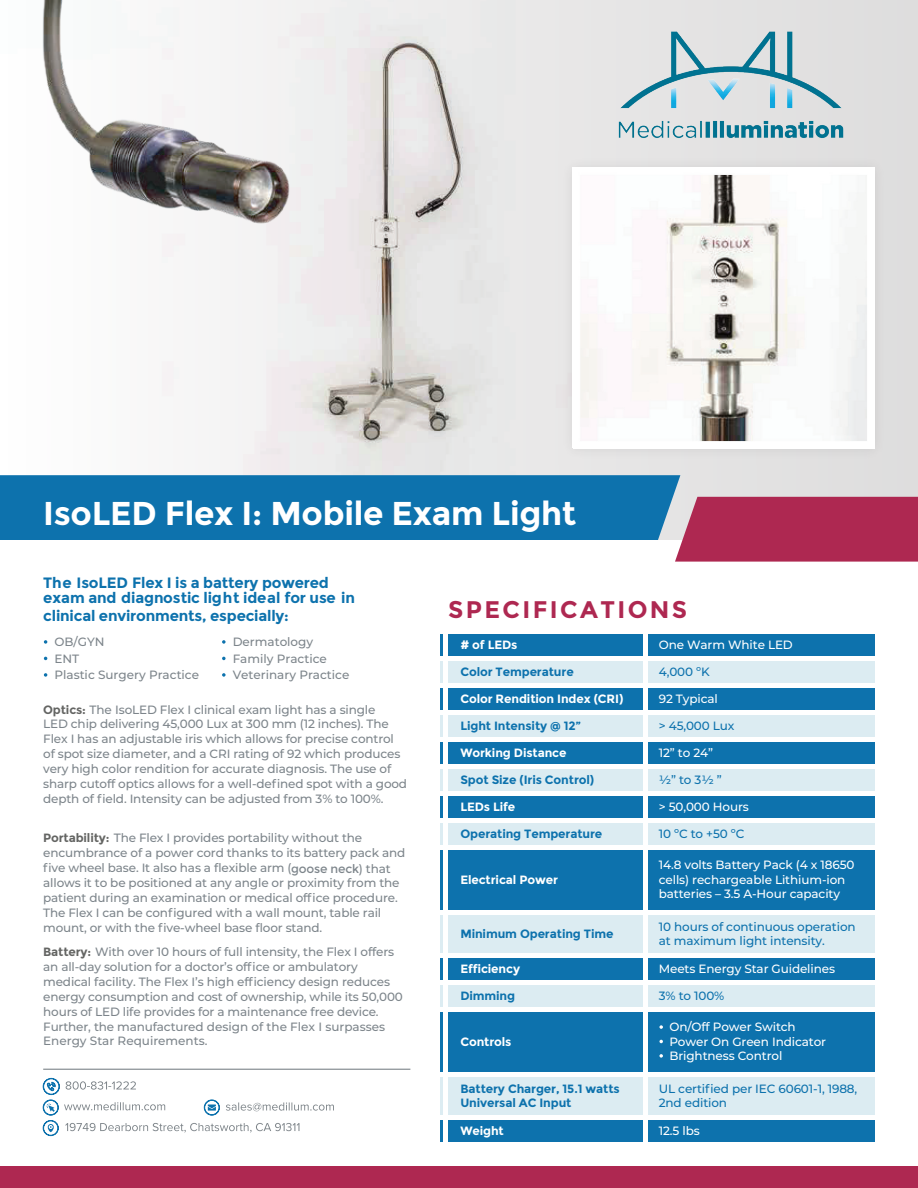
<style>
.page{position:relative;width:918px;height:1188px;background:#fff}
.page>*{position:absolute;margin:0;border:0;box-sizing:border-box;transform-origin:0 0}
.t1{font:700 33px "Montserrat";letter-spacing:-.01em;color:#fff}
.t2{font:700 24px "Montserrat";letter-spacing:.1em;color:#ae2851}
.t3{font:700 15px/15.8px "Montserrat";letter-spacing:-.015em;color:#0d72ad}
.t4{font:500 12px/15px "Montserrat";letter-spacing:-.01em;color:#7d858b}
.t5{font:500 12px/14.4px "Montserrat";letter-spacing:-.01em;color:#fff}
.t6{font:700 12px/14.4px "Montserrat";letter-spacing:-.01em;color:#0d72ad}
.t7{font:500 12px/14.4px "Montserrat";letter-spacing:-.01em;color:#0d72ad}
.t8{font:700 12px "Montserrat";letter-spacing:-.01em;color:#fff}
.s1{font-weight:700;color:#646563}
.s2{font-weight:400}
</style>
<div class="page">
<svg style="left:162px;top:0;width:756px;height:497px;background:#e4e2e2"></svg>
<div style="left:0;top:1166px;width:918px;height:22px;background:#ae2851"></div>
<div style="left:448px;top:634px;width:195px;height:22px;background:#0d72ad"></div>
<hr style="left:441px;top:634px;width:2px;height:22px;background:#0d72ad">
<div style="left:648px;top:634px;width:227px;height:22px;background:#0d72ad"></div>
<div style="left:448px;top:688px;width:195px;height:22px;background:#0d72ad"></div>
<hr style="left:441px;top:688px;width:2px;height:22px;background:#0d72ad">
<div style="left:648px;top:688px;width:227px;height:22px;background:#0d72ad"></div>
<div style="left:448px;top:742px;width:195px;height:22px;background:#0d72ad"></div>
<hr style="left:441px;top:742px;width:2px;height:22px;background:#0d72ad">
<div style="left:648px;top:742px;width:227px;height:22px;background:#0d72ad"></div>
<div style="left:448px;top:796px;width:195px;height:22px;background:#0d72ad"></div>
<hr style="left:441px;top:796px;width:2px;height:22px;background:#0d72ad">
<div style="left:648px;top:796px;width:227px;height:22px;background:#0d72ad"></div>
<div style="left:448px;top:958px;width:195px;height:22px;background:#0d72ad"></div>
<hr style="left:441px;top:958px;width:2px;height:22px;background:#0d72ad">
<div style="left:648px;top:958px;width:227px;height:22px;background:#0d72ad"></div>
<div style="left:448px;top:1120px;width:195px;height:22px;background:#0d72ad"></div>
<hr style="left:441px;top:1120px;width:2px;height:22px;background:#0d72ad">
<div style="left:648px;top:1120px;width:227px;height:22px;background:#0d72ad"></div>
<div style="left:448px;top:661px;width:195px;height:22px;background:#dcecf2"></div>
<hr style="left:441px;top:661px;width:2px;height:22px;background:#dcecf2">
<div style="left:648px;top:661px;width:227px;height:22px;background:#dcecf2"></div>
<div style="left:448px;top:715px;width:195px;height:22px;background:#dcecf2"></div>
<hr style="left:441px;top:715px;width:2px;height:22px;background:#dcecf2">
<div style="left:648px;top:715px;width:227px;height:22px;background:#dcecf2"></div>
<div style="left:448px;top:769px;width:195px;height:22px;background:#dcecf2"></div>
<hr style="left:441px;top:769px;width:2px;height:22px;background:#dcecf2">
<div style="left:648px;top:769px;width:227px;height:22px;background:#dcecf2"></div>
<div style="left:448px;top:823px;width:195px;height:22px;background:#dcecf2"></div>
<hr style="left:441px;top:823px;width:2px;height:22px;background:#dcecf2">
<div style="left:648px;top:823px;width:227px;height:22px;background:#dcecf2"></div>
<div style="left:448px;top:986px;width:195px;height:21px;background:#dcecf2"></div>
<hr style="left:441px;top:986px;width:2px;height:21px;background:#dcecf2">
<div style="left:648px;top:986px;width:227px;height:21px;background:#dcecf2"></div>
<div style="left:448px;top:850px;width:195px;height:60px;background:#0d72ad"></div>
<hr style="left:441px;top:850px;width:2px;height:60px;background:#0d72ad">
<div style="left:648px;top:850px;width:227px;height:60px;background:#0d72ad"></div>
<div style="left:448px;top:1012px;width:195px;height:60px;background:#0d72ad"></div>
<hr style="left:441px;top:1012px;width:2px;height:60px;background:#0d72ad">
<div style="left:648px;top:1012px;width:227px;height:60px;background:#0d72ad"></div>
<svg style="left:659px;top:1025px;width:4px;height:4px"></svg>
<svg style="left:659px;top:1040px;width:4px;height:3px"></svg>
<svg style="left:659px;top:1054px;width:4px;height:4px"></svg>
<div style="left:448px;top:915px;width:195px;height:38px;background:#dcecf2"></div>
<hr style="left:441px;top:915px;width:2px;height:38px;background:#dcecf2">
<div style="left:648px;top:915px;width:227px;height:38px;background:#dcecf2"></div>
<div style="left:448px;top:1077px;width:195px;height:38px;background:#dcecf2"></div>
<hr style="left:441px;top:1077px;width:2px;height:38px;background:#dcecf2">
<div style="left:648px;top:1077px;width:227px;height:38px;background:#dcecf2"></div>
<hr style="left:43px;top:1069px;width:367px;height:1px;background:#6d767b">
<svg style="left:44px;top:640px;width:3px;height:4px"></svg>
<svg style="left:44px;top:673px;width:3px;height:4px"></svg>
<svg style="left:222px;top:640px;width:4px;height:4px"></svg>
<svg style="left:222px;top:657px;width:4px;height:3px"></svg>
<svg style="left:222px;top:673px;width:4px;height:4px"></svg>
<img style="left:556px;top:151px;width:335px;height:313px">
<div style="left:675px;top:497px;width:243px;height:65px;background:#ae2851"></div>
<div style="left:0;top:475px;width:680px;height:65px;background:#0d72ad"></div>
<img style="left:42px;top:0;width:277px;height:297px">
<img style="left:611px;top:27px;width:236px;height:116px">
<svg style="left:43px;top:1078px;width:291px;height:58px"></svg>
<img style="left:573px;top:167px;width:302px;height:281px">
<h1 class="t1" style="left:43px;top:493px;width:535px">IsoLED Flex I: Mobile Exam Light</h1>
<p class="t3" style="left:43px;top:575px;width:313px">The IsoLED Flex I is a battery powered exam and diagnostic light ideal for use in</p>
<p class="t3" style="left:43px;top:608px;width:247px">clinical environments, especially:</p>
<p class="t4" style="left:54px;top:633px;width:146px;line-height:16.5px">OB/GYN<br>ENT<br>Plastic Surgery Practice</p>
<p class="t4" style="left:233px;top:633px;width:118px;line-height:16.5px">Dermatology<br>Family Practice<br>Veterinary Practice</p>
<p class="t4" style="left:43px;top:703px;width:347px;line-height:13.6px"><span class="s1">Optics:</span> The IsoLED Flex I clinical exam light has a single<br>LED chip delivering 45,000 Lux at 300 mm (12 inches). The</p>
<p class="t4" style="left:43px;top:731px;width:366px">Flex I has an adjustable iris which allows for precise control of spot size diameter, and a CRI rating of 92 which produces very high color rendition for accurate diagnosis. The use of sharp cutoff optics allows for a well-defined spot with a good depth of field. Intensity can be adjusted from 3% to 100%.</p>
<p class="t4" style="left:43px;top:830px;width:364px"><span class="s1">Portability:</span> The Flex I provides portability without the encumbrance of a power cord thanks to its battery pack and five wheel base. It also has a flexible arm (<span class="s2">goose neck</span>) that allows it to be positioned at any angle or proximity from the patient during an examination or medical office procedure.<br>The Flex I can be configured with a wall mount, table rail mount, or with the five-wheel base floor stand.</p>
<p class="t4" style="left:43px;top:944px;width:361px"><span class="s1">Battery:</span> With over 10 hours of full intensity, the Flex I offers an all-day solution for a doctor’s office or ambulatory medical facility. The Flex I’s high efficiency design reduces energy consumption and cost of ownership, while its 50,000 hours of LED life provides for a maintenance free device.<br>Further, the manufactured design of the Flex I surpasses Energy Star Requirements.</p>
<h2 class="t2" style="left:448px;top:595px;width:241px">SPECIFICATIONS</h2>
<p class="t8" style="left:460px;top:637px;width:59px"># of LEDs</p>
<p class="t5" style="left:659px;top:637px;width:136px">One Warm White LED</p>
<p class="t6" style="left:460px;top:664px;width:115px">Color Temperature</p>
<p class="t7" style="left:659px;top:664px;width:52px">4,000 ºK</p>
<p class="t8" style="left:460px;top:691px;width:165px">Color Rendition Index (CRI)</p>
<p class="t5" style="left:659px;top:691px;width:61px">92 Typical</p>
<p class="t6" style="left:460px;top:718px;width:122px">Light Intensity @ 12”</p>
<p class="t7" style="left:659px;top:718px;width:77px">&gt; 45,000 Lux</p>
<p class="t8" style="left:460px;top:745px;width:108px">Working Distance</p>
<p class="t5" style="left:659px;top:745px;width:56px">12” to 24”</p>
<p class="t6" style="left:460px;top:772px;width:135px">Spot Size (Iris Control)</p>
<p class="t7" style="left:659px;top:772px;width:64px">½” to 3½ ”</p>
<p class="t8" style="left:460px;top:799px;width:56px">LEDs Life</p>
<p class="t5" style="left:659px;top:799px;width:92px">&gt; 50,000 Hours</p>
<p class="t6" style="left:460px;top:826px;width:144px">Operating Temperature</p>
<p class="t7" style="left:659px;top:826px;width:87px">10 ºC to +50 ºC</p>
<p class="t8" style="left:460px;top:872px;width:99px">Electrical Power</p>
<p class="t5" style="left:659px;top:857px;width:197px">14.8 volts Battery Pack (4 x 18650 cells) rechargeable Lithium-ion batteries – 3.5 A-Hour capacity</p>
<p class="t6" style="left:460px;top:926px;width:155px">Minimum Operating Time</p>
<p class="t7" style="left:659px;top:919px;width:198px">10 hours of continuous operation at maximum light intensity.</p>
<p class="t8" style="left:460px;top:961px;width:61px">Efficiency</p>
<p class="t5" style="left:659px;top:961px;width:178px">Meets Energy Star Guidelines</p>
<p class="t6" style="left:460px;top:988px;width:56px">Dimming</p>
<p class="t7" style="left:659px;top:988px;width:67px">3% to 100%</p>
<p class="t8" style="left:460px;top:1034px;width:53px">Controls</p>
<p class="t5" style="left:669px;top:1019px;width:158px">On/Off Power Switch<br>Power On Green Indicator<br>Brightness Control</p>
<p class="t6" style="left:460px;top:1081px;width:161px">Battery Charger, 15.1 watts<br>Universal AC Input</p>
<p class="t7" style="left:659px;top:1081px;width:200px">UL certified per IEC 60601-1, 1988,<br>2nd edition</p>
<p class="t8" style="left:460px;top:1123px;width:45px">Weight</p>
<p class="t5" style="left:659px;top:1123px;width:42px">12.5 lbs</p>
</div>
